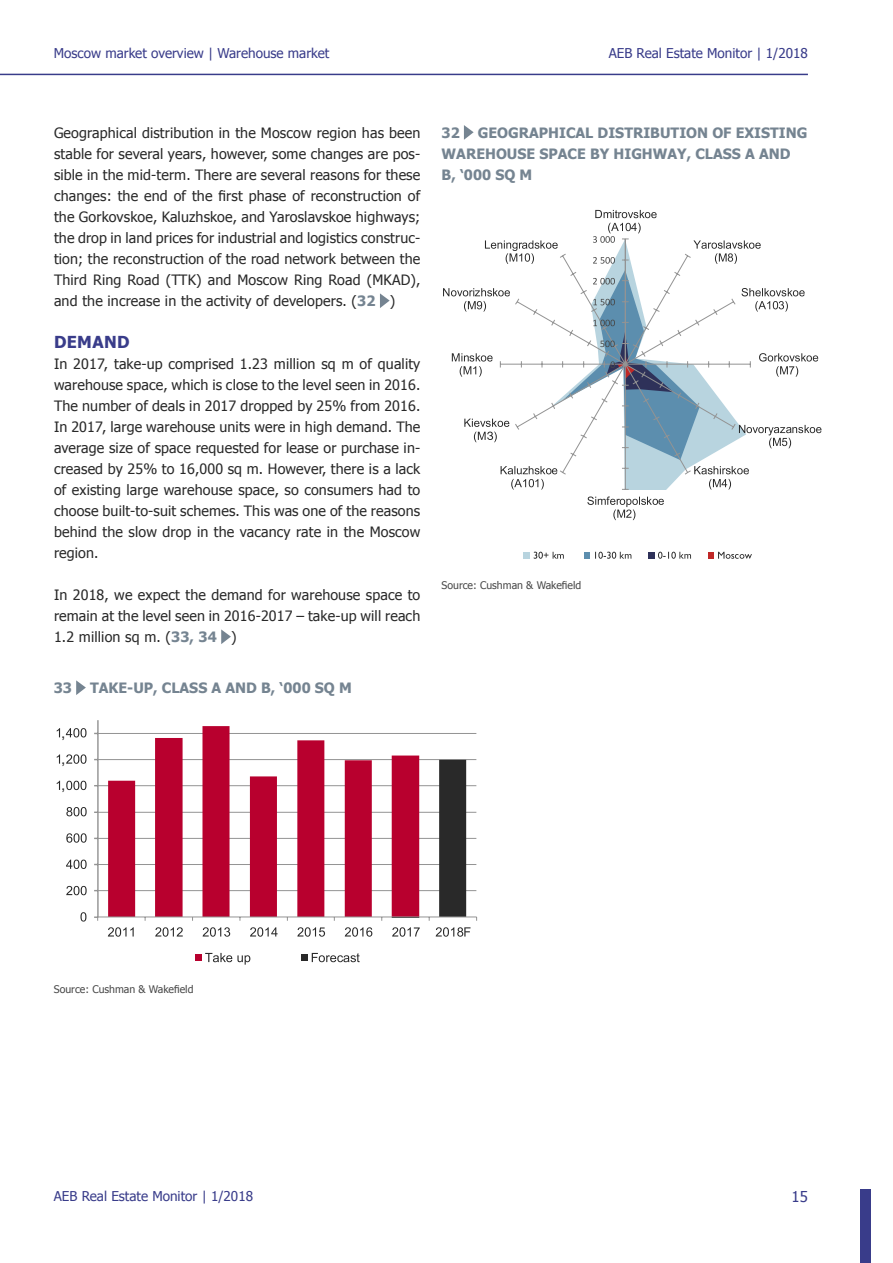
<style>
.page{position:relative;width:893px;height:1263px;background:#fff}
.page>*{position:absolute;margin:0;border:0;box-sizing:border-box;transform-origin:0 0}
.t1{font:700 16.5px "Tahoma";letter-spacing:.02em;color:#393c8a}
.t2{font:15.6px/26.2px "Arial";color:#292929;text-align:justify}
.t3{font:15px "Tahoma";color:#393c8a}
.t4{font:14.25px/21px "Tahoma";letter-spacing:.01em;color:#292929;text-align:justify}
.t5{font:700 14.25px/21px "Tahoma";color:#758491}
.t6{font:13.5px "Tahoma";color:#393c8a}
.t7{font:10.5px "Tahoma";color:#484848}
.s1{font-weight:700;color:#758491}
</style>
<div class="page">
<div style="left:860px;top:1189px;width:11px;height:74px;background:#393c8a"></div>
<hr style="left:0;top:74px;width:808px;height:1px;background:#393c8a">
<svg style="left:380px;top:293px;width:10px;height:15px"></svg>
<svg style="left:221px;top:629px;width:10px;height:15px"></svg>
<svg style="left:464px;top:125px;width:10px;height:15px"></svg>
<svg style="left:76px;top:680px;width:10px;height:15px"></svg>
<svg style="left:500px;top:243px;width:251px;height:247px"></svg>
<svg style="left:563px;top:270px;width:137px;height:190px"></svg>
<svg style="left:593px;top:257px;width:22px;height:7px"></svg>
<svg style="left:593px;top:210px;width:64px;height:33px"></svg>
<svg style="left:693px;top:240px;width:68px;height:24px"></svg>
<svg style="left:741px;top:288px;width:64px;height:24px"></svg>
<svg style="left:759px;top:353px;width:59px;height:24px"></svg>
<svg style="left:739px;top:425px;width:82px;height:23px"></svg>
<svg style="left:694px;top:466px;width:55px;height:24px"></svg>
<svg style="left:587px;top:496px;width:77px;height:24px"></svg>
<svg style="left:501px;top:466px;width:56px;height:24px"></svg>
<svg style="left:464px;top:419px;width:45px;height:23px"></svg>
<svg style="left:452px;top:353px;width:41px;height:24px"></svg>
<svg style="left:443px;top:288px;width:67px;height:24px"></svg>
<svg style="left:485px;top:240px;width:73px;height:24px"></svg>
<div style="left:524px;top:552px;width:6px;height:7px;background:#b8d4df"></div>
<svg style="left:534px;top:552px;width:30px;height:7px"></svg>
<div style="left:584px;top:552px;width:6px;height:7px;background:#5c8eae"></div>
<svg style="left:595px;top:552px;width:36px;height:7px"></svg>
<div style="left:648px;top:552px;width:7px;height:7px;background:#2e3159"></div>
<svg style="left:658px;top:552px;width:33px;height:7px"></svg>
<div style="left:708px;top:552px;width:6px;height:7px;background:#c02827"></div>
<svg style="left:718px;top:552px;width:34px;height:7px"></svg>
<hr style="left:98px;top:733px;width:378px;height:1px;background:#939393">
<hr style="left:98px;top:759px;width:378px;height:1px;background:#939393">
<hr style="left:98px;top:785px;width:378px;height:1px;background:#939393">
<hr style="left:98px;top:812px;width:378px;height:1px;background:#939393">
<hr style="left:98px;top:838px;width:378px;height:1px;background:#939393">
<hr style="left:98px;top:864px;width:378px;height:1px;background:#939393">
<hr style="left:98px;top:890px;width:378px;height:1px;background:#939393">
<svg style="left:108px;top:726px;width:311px;height:190px"></svg>
<hr style="left:97px;top:720px;width:2px;height:197px;background:#939393">
<svg style="left:392px;top:760px;width:74px;height:161px"></svg>
<hr style="left:98px;top:916px;width:379px;height:1px;background:#939393">
<svg style="left:80px;top:912px;width:6px;height:9px"></svg>
<svg style="left:66px;top:886px;width:21px;height:9px"></svg>
<svg style="left:66px;top:859px;width:21px;height:10px"></svg>
<svg style="left:66px;top:833px;width:21px;height:10px"></svg>
<svg style="left:66px;top:807px;width:21px;height:9px"></svg>
<svg style="left:57px;top:781px;width:3px;height:9px"></svg>
<svg style="left:66px;top:781px;width:20px;height:9px"></svg>
<svg style="left:57px;top:754px;width:3px;height:10px"></svg>
<svg style="left:66px;top:754px;width:21px;height:10px"></svg>
<svg style="left:57px;top:728px;width:3px;height:9px"></svg>
<svg style="left:66px;top:728px;width:21px;height:9px"></svg>
<svg style="left:108px;top:927px;width:26px;height:10px"></svg>
<svg style="left:155px;top:927px;width:28px;height:10px"></svg>
<svg style="left:203px;top:927px;width:27px;height:10px"></svg>
<svg style="left:250px;top:927px;width:28px;height:10px"></svg>
<svg style="left:297px;top:927px;width:28px;height:10px"></svg>
<svg style="left:345px;top:927px;width:27px;height:10px"></svg>
<svg style="left:392px;top:927px;width:28px;height:10px"></svg>
<svg style="left:436px;top:927px;width:34px;height:10px"></svg>
<div style="left:195px;top:954px;width:7px;height:7px;background:#b8002e"></div>
<svg style="left:205px;top:953px;width:45px;height:12px"></svg>
<div style="left:301px;top:954px;width:6px;height:7px;background:#292929"></div>
<svg style="left:312px;top:953px;width:48px;height:9px"></svg>
<p class="t6" style="left:54px;top:44px;width:277px">Moscow market overview | Warehouse market</p>
<p class="t6" style="left:609px;top:44px;width:201px">AEB Real Estate Monitor | 1/2018</p>
<p class="t4" style="left:54px;top:122px;width:368px">Geographical distribution in the Moscow region has been stable for several years, however, some changes are pos&shy;sible in the mid-term. There are several reasons for these changes: the end of the first phase of reconstruction of the Gorkovskoe, Kaluzhskoe, and Yaroslavskoe highways; the drop in land prices for industrial and logistics construc&shy;tion; the reconstruction of the road network between the Third Ring Road (TTK) and Moscow Ring Road (MKAD), and the increase in the activity of developers. (<span class="s1">32</span> )</p>
<p class="t1" style="left:54px;top:330px;width:77px">DEMAND</p>
<p class="t4" style="left:54px;top:353px;width:368px">In 2017, take-up comprised 1.23 million sq m of quality warehouse space, which is close to the level seen in 2016.<br>The number of deals in 2017 dropped by 25% from 2016.<br>In 2017, large warehouse units were in high demand. The average size of space requested for lease or purchase in&shy;creased by 25% to 16,000 sq m. However, there is a lack of existing large warehouse space, so consumers had to choose built-to-suit schemes. This was one of the reasons behind the slow drop in the vacancy rate in the Moscow region.</p>
<p class="t4" style="left:54px;top:584px;width:368px">In 2018, we expect the demand for warehouse space to remain at the level seen in 2016-2017 – take-up will reach 1.2 million sq m. (<span class="s1">33, 34</span> )</p>
<p class="t5" style="left:54px;top:677px;width:20px">33</p>
<p class="t5" style="left:90px;top:677px;width:263px">TAKE-UP, CLASS A AND B, ‘000 SQ M</p>
<p class="t2" style="left:61px;top:719px;width:6px">, , ,</p>
<p class="t5" style="left:442px;top:121px;width:367px;text-indent:36px">GEOGRAPHICAL DISTRIBUTION OF EXISTING<br>WAREHOUSE SPACE BY HIGHWAY, CLASS A AND<br>B, ‘000 SQ M</p>
<p class="t5" style="left:442px;top:121px;width:20px">32</p>
<p class="t7" style="left:442px;top:578px;width:141px">Source: Cushman &amp; Wakefield</p>
<p class="t7" style="left:54px;top:982px;width:141px">Source: Cushman &amp; Wakefield</p>
<p class="t6" style="left:54px;top:1187px;width:201px">AEB Real Estate Monitor | 1/2018</p>
<p class="t3" style="left:791px;top:1187px;width:18px">15</p>
</div>
